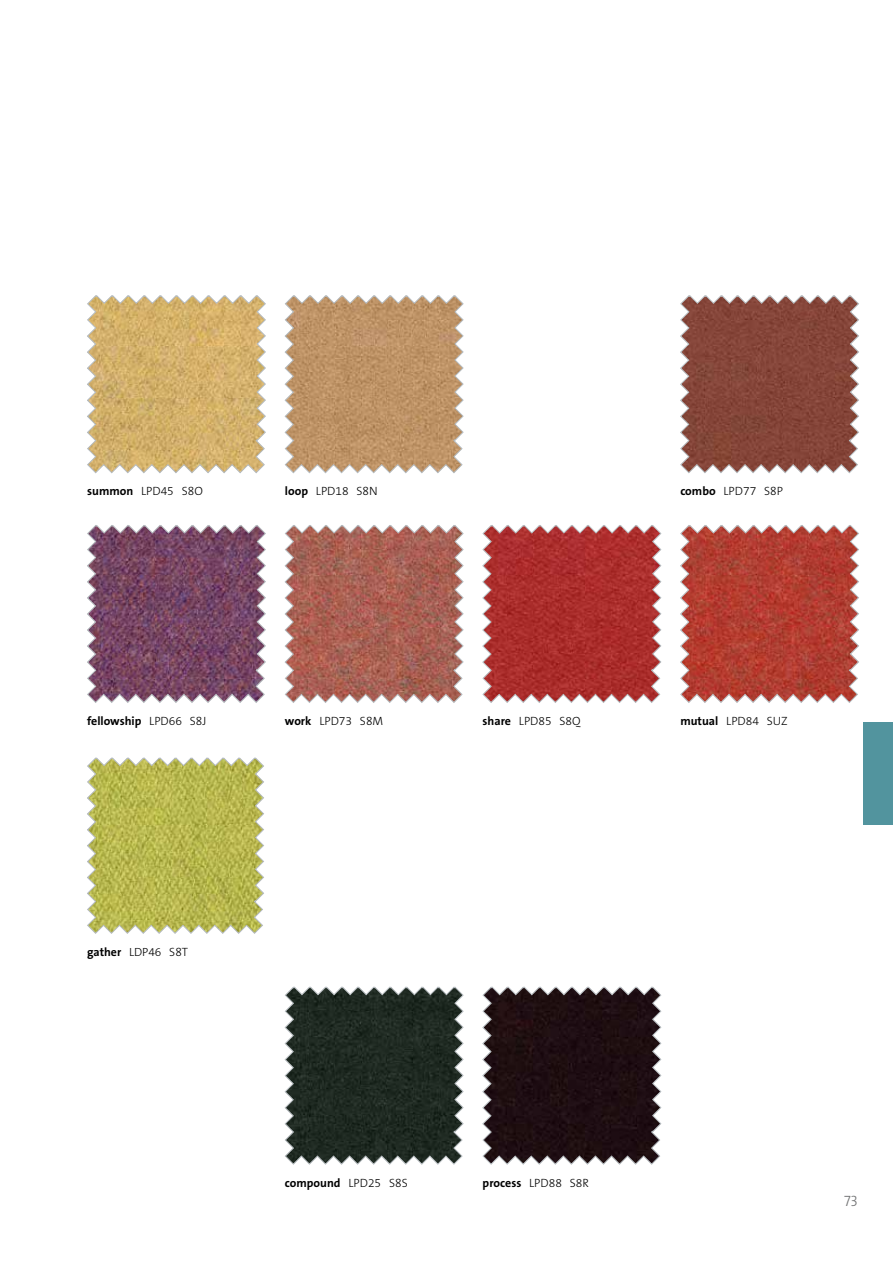
<style>
.page{position:relative;width:893px;height:1263px;background:#fff}
.page>*{position:absolute;margin:0;border:0;box-sizing:border-box;transform-origin:0 0}
.t1{font:15px "The Sans Light Caps";color:#707172}
.t2{font:300 12px "The Sans B3";color:#000}
.t3{font:700 12px "The Sans B7";color:#000}
.t4{font:700 11.85px "The Sans B7";color:#000}
.s1{font-family:"The Sans B3";font-weight:300}
.s2{font-family:"The Sans Light Caps";font-weight:400}
.s3{font-family:"The Sans B7";font-weight:700}
.s4{font-family:"The Sans Light Caps";font-weight:400;font-size:12px}
</style>
<div class="page">
<svg style="left:482px;top:986px;width:180px;height:179px;background:#37282c"></svg>
<svg style="left:680px;top:295px;width:179px;height:179px;background:#90584d"></svg>
<svg style="left:87px;top:525px;width:179px;height:178px;background:#835872"></svg>
<svg style="left:284px;top:986px;width:180px;height:179px;background:#37413a"></svg>
<svg style="left:87px;top:757px;width:177px;height:177px;background:#bdbd60"></svg>
<svg style="left:284px;top:525px;width:180px;height:178px;background:#af7065"></svg>
<svg style="left:482px;top:525px;width:180px;height:178px;background:#b24342"></svg>
<svg style="left:284px;top:295px;width:180px;height:179px;background:#c39d76"></svg>
<svg style="left:680px;top:525px;width:179px;height:178px;background:#b75146"></svg>
<svg style="left:87px;top:295px;width:179px;height:179px;background:#d5b779"></svg>
<div style="left:863px;top:723px;width:30px;height:102px;background:#52949e"></div>
<p class="t3" style="left:87px;top:485px;width:117px">summon <span class="s1">LPD45</span> <span class="s2">S8O</span></p>
<p class="t2" style="left:285px;top:485px;width:94px"><span class="s3">loop</span> LPD18 <span class="s2">S8N</span></p>
<p class="t3" style="left:87px;top:714px;width:121px">fellowship <span class="s1">LPD66</span> <span class="s2">S8J</span></p>
<p class="t2" style="left:285px;top:714px;width:100px"><span class="s3">work</span> LPD73 <span class="s2">S8M</span></p>
<p class="t2" style="left:483px;top:714px;width:100px"><span class="s3">share</span> LPD85 S8Q</p>
<p class="t4" style="left:87px;top:945px;width:103px">gather <span class="s1">LDP46</span> <span class="s4">S8T</span></p>
<p class="t3" style="left:285px;top:1176px;width:124px">compound <span class="s1">LPD25</span> <span class="s2">S8S</span></p>
<p class="t2" style="left:483px;top:1176px;width:108px"><span class="s3">process</span> LPD88 S8R</p>
<p class="t3" style="left:680px;top:485px;width:104px">combo <span class="s1">LPD77</span> <span class="s2">S8P</span></p>
<p class="t2" style="left:680px;top:714px;width:109px"><span class="s3">mutual</span> LPD84 SUZ</p>
<p class="t1" style="left:844px;top:1188px;width:16px">73</p>
</div>
